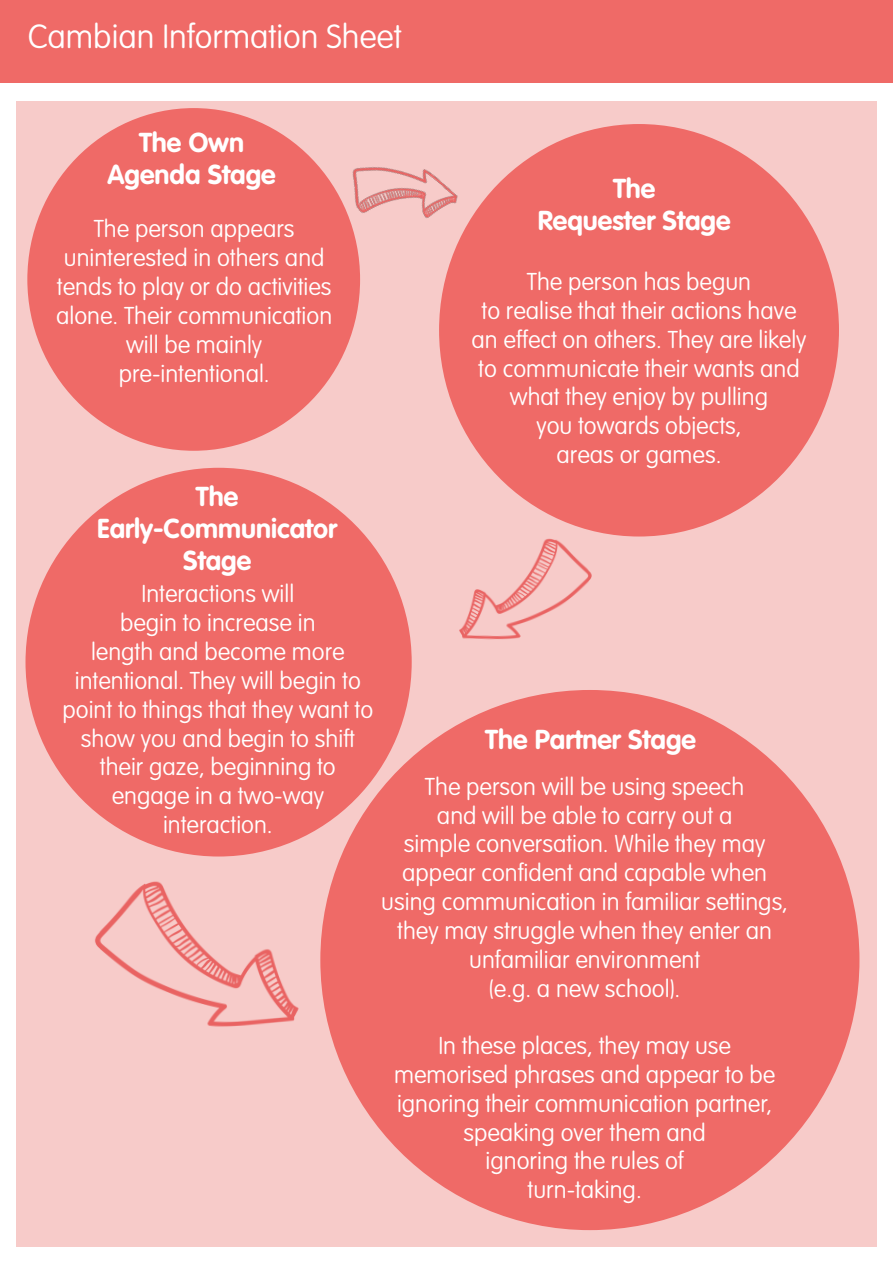
<style>
.page{position:relative;width:893px;height:1263px;background:#fff}
.page>*{position:absolute;margin:0;border:0;box-sizing:border-box;transform-origin:0 0}
.t1{font:100 33px "VAG Rounded Std";color:#fff}
.t2{font:700 27px/32.4px "VAG Rounded Std";color:#fff;text-align:center}
.t3{font:100 24px/28.8px "VAG Rounded Std";color:#fff;text-align:center}
</style>
<div class="page">
<div style="left:0;top:0;width:893px;height:83px;background:#ef6a67"></div>
<div style="left:16px;top:101px;width:860px;height:1145px;background:#f7cbc9"></div>
<div style="left:27px;top:108px;width:333px;height:343px;background:#ef6a67;border-radius:50%"></div>
<div style="left:439px;top:124px;width:400px;height:412px;background:#ef6a67;border-radius:50%"></div>
<div style="left:26px;top:468px;width:386px;height:388px;background:#ef6a67;border-radius:50%"></div>
<div style="left:320px;top:690px;width:539px;height:540px;background:#ef6a67;border-radius:50%"></div>
<img style="left:322px;top:167px;width:153px;height:105px">
<img style="left:459px;top:511px;width:141px;height:129px">
<img style="left:95px;top:839px;width:204px;height:188px">
<p class="t1" style="left:28px;top:18px;width:375px">Cambian Information Sheet</p>
<p class="t2" style="left:139px;top:127px;width:107px">The Own</p>
<p class="t2" style="left:107px;top:159px;width:170px">Agenda Stage</p>
<p class="t3" style="left:94px;top:215px;width:202px">The person appears</p>
<p class="t3" style="left:64px;top:244px;width:262px">uninterested in others and</p>
<p class="t3" style="left:56px;top:273px;width:278px;text-align:left">tends to play or do activities alone. Their communication</p>
<p class="t3" style="left:126px;top:331px;width:137px">will be mainly</p>
<p class="t3" style="left:119px;top:359px;width:153px">pre-intentional.</p>
<p class="t2" style="left:613px;top:173px;width:44px">The</p>
<p class="t2" style="left:538px;top:206px;width:194px">Requester Stage</p>
<p class="t3" style="left:527px;top:268px;width:226px">The person has begun</p>
<p class="t3" style="left:472px;top:297px;width:336px">to realise that their actions have an effect on others. They are likely to communicate their wants and what they enjoy by pulling</p>
<p class="t3" style="left:536px;top:412px;width:207px">you towards objects,</p>
<p class="t3" style="left:557px;top:441px;width:166px">areas or games.</p>
<p class="t2" style="left:196px;top:481px;width:44px">The</p>
<p class="t2" style="left:97px;top:513px;width:242px">Early-Communicator<br>Stage</p>
<p class="t3" style="left:141px;top:580px;width:154px">Interactions will</p>
<p class="t3" style="left:120px;top:609px;width:197px">begin to increase in</p>
<p class="t3" style="left:91px;top:638px;width:255px">length and become more</p>
<p class="t3" style="left:75px;top:667px;width:288px">intentional. They will begin to</p>
<p class="t3" style="left:63px;top:696px;width:312px">point to things that they want to show you and begin to shift</p>
<p class="t3" style="left:100px;top:753px;width:237px">their gaze, beginning to</p>
<p class="t3" style="left:112px;top:782px;width:214px">engage in a two-way</p>
<p class="t3" style="left:163px;top:811px;width:111px">interaction.</p>
<p class="t2" style="left:485px;top:724px;width:212px">The Partner Stage</p>
<p class="t3" style="left:425px;top:773px;width:321px">The person will be using speech</p>
<p class="t3" style="left:437px;top:802px;width:297px">and will be able to carry out a</p>
<p class="t3" style="left:404px;top:830px;width:363px">simple conversation. While they may</p>
<p class="t3" style="left:402px;top:859px;width:366px">appear confident and capable when</p>
<p class="t3" style="left:381px;top:888px;width:408px">using communication in familiar settings, they may struggle when they enter an</p>
<p class="t3" style="left:469px;top:946px;width:232px">unfamiliar environment</p>
<p class="t3" style="left:489px;top:974px;width:193px">(e.g. a new school).</p>
<p class="t3" style="left:438px;top:1032px;width:294px">In these places, they may use</p>
<p class="t3" style="left:394px;top:1061px;width:383px">memorised phrases and appear to be ignoring their communication partner, speaking over them and</p>
<p class="t3" style="left:486px;top:1147px;width:200px">ignoring the rules of</p>
<p class="t3" style="left:528px;top:1176px;width:116px">turn-taking.</p>
</div>
